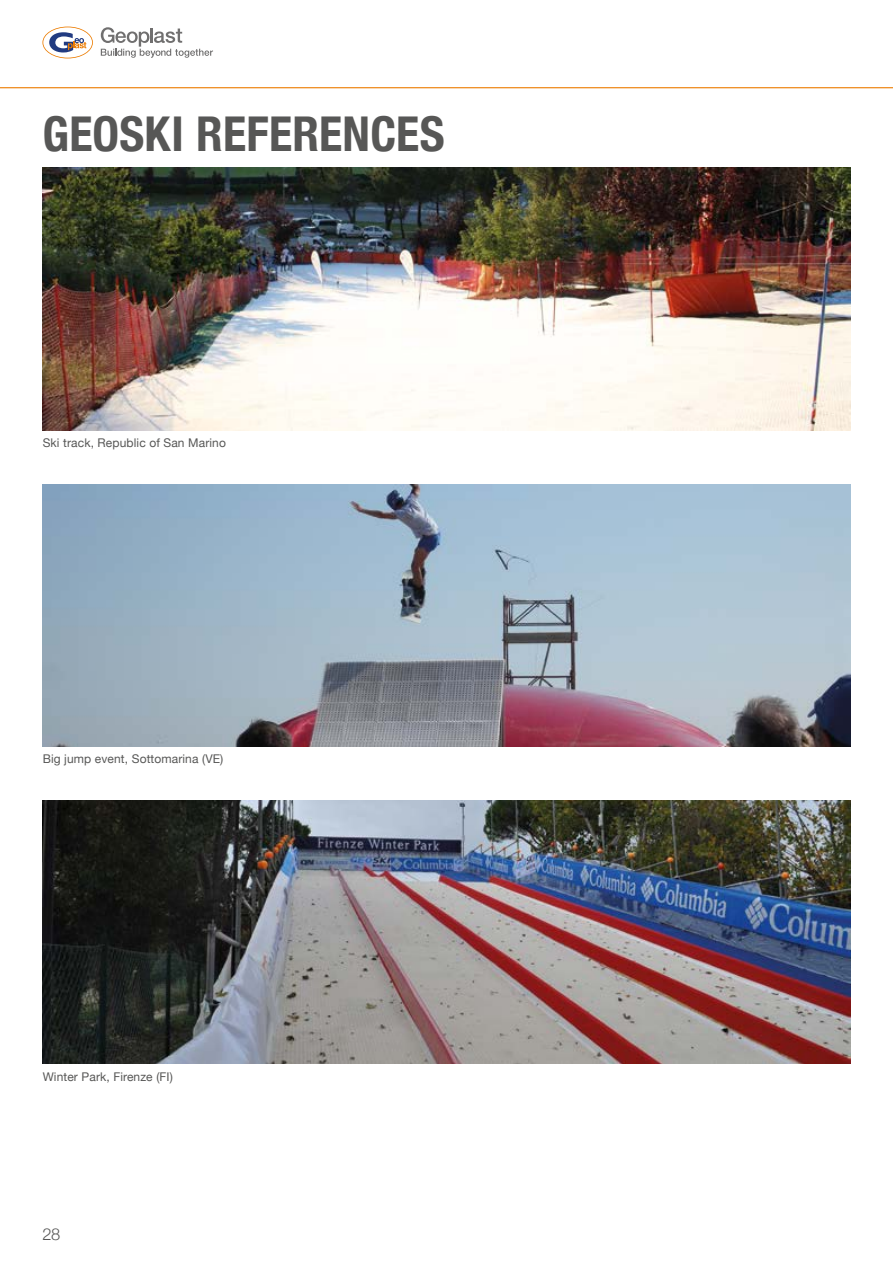
<style>
.page{position:relative;width:893px;height:1263px;background:#fff}
.page>*{position:absolute;margin:0;border:0;box-sizing:border-box;transform-origin:0 0}
.t1{font:700 condensed 48px "Helvetica Neue";letter-spacing:.005em;color:#575756}
.t2{font:300 16.5px "Helvetica Neue";color:#575756}
.t3{font:12px "Helvetica Neue";letter-spacing:.01em;color:#575756}
</style>
<div class="page">
<img style="left:43px;top:168px;width:808px;height:262px">
<img style="left:43px;top:484px;width:808px;height:262px">
<img style="left:43px;top:801px;width:808px;height:262px">
<hr style="left:0;top:87px;width:893px;height:1px;background:#ec7c01">
<svg style="left:42px;top:27px;width:51px;height:31px"></svg>
<svg style="left:101px;top:27px;width:112px;height:31px"></svg>
<h1 class="t1" style="left:43px;top:94px;width:404px">GEOSKI REFERENCES</h1>
<p class="t3" style="left:43px;top:434px;width:185px">Ski track, Republic of San Marino</p>
<p class="t3" style="left:43px;top:750px;width:182px">Big jump event, Sottomarina (VE)</p>
<p class="t3" style="left:43px;top:1068px;width:132px">Winter Park, Firenze (FI)</p>
<h2 class="t2" style="left:43px;top:1220px;width:19px">28</h2>
</div>
